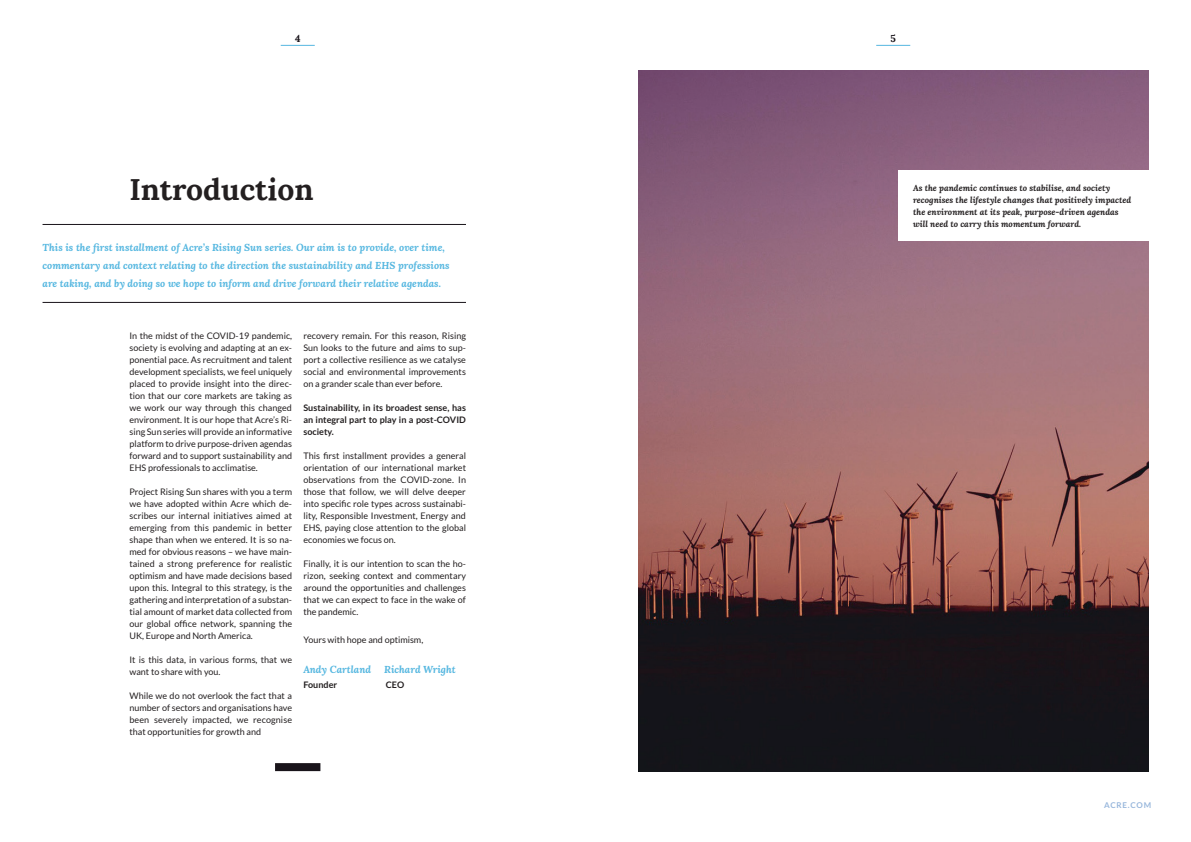
<style>
.page{position:relative;width:1191px;height:842px;background:#fff}
.page>*{position:absolute;margin:0;border:0;box-sizing:border-box;transform-origin:0 0}
.t1{font:700 30px "Lora";color:#231f20}
.t2{font:italic 700 10px/18px "Lora";color:#55b7e0}
.t3{font:700 10px "Lora";color:#19141a}
.t4{font:9px/12px "Lato";color:#231f20;text-align:justify}
.t5{font:700 9px/12px "Lato";color:#231f20;text-align:justify}
.t6{font:italic 700 8.5px/12px "Lora";color:#231f20}
.t7{font:700 8px "Lato";letter-spacing:.1em;color:#98b7dc}
</style>
<div class="page">
<img style="left:638px;top:71px;width:510px;height:700px">
<hr style="left:876px;top:45px;width:34px;height:1px;background:#55b7e0">
<hr style="left:281px;top:45px;width:34px;height:1px;background:#55b7e0">
<div style="left:275px;top:763px;width:45px;height:8px;background:#19141a"></div>
<hr style="left:43px;top:302px;width:423px;height:1px;background:#19141a">
<hr style="left:43px;top:224px;width:423px;height:1px;background:#19141a">
<div style="left:899px;top:170px;width:292px;height:71px;background:#fff"></div>
<p class="t3" style="left:295px;top:30px;width:7px">4</p>
<p class="t3" style="left:890px;top:30px;width:7px">5</p>
<h1 class="t1" style="left:129px;top:164px;width:185px">Introduction</h1>
<p class="t6" style="left:913px;top:182px;width:220px">As the pandemic continues to stabilise, and society recognises the lifestyle changes that positively impacted the environment at its peak, purpose-driven agendas will need to carry this momentum forward.</p>
<p class="t2" style="left:43px;top:238px;width:409px">This is the first installment of Acre’s Rising Sun series. Our aim is to provide, over time, commentary and context relating to the direction the sustainability and EHS professions are taking, and by doing so we hope to inform and drive forward their relative agendas.</p>
<p class="t4" style="left:129px;top:329px;width:164px">In the midst of the COVID-19 pandemic, society is evolving and adapting at an ex&shy;ponential pace. As recruitment and talent development specialists, we feel uniquely placed to provide insight into the direc&shy;tion that our core markets are taking as we work our way through this changed environment. It is our hope that Acre’s Ri&shy;sing Sun series will provide an informative platform to drive purpose-driven agendas forward and to support sustainability and EHS professionals to acclimatise.</p>
<p class="t4" style="left:129px;top:485px;width:164px">Project Rising Sun shares with you a term we have adopted within Acre which de&shy;scribes our internal initiatives aimed at emerging from this pandemic in better shape than when we entered. It is so na&shy;med for obvious reasons – we have main&shy;tained a strong preference for realistic optimism and have made decisions based upon this. Integral to this strategy, is the gathering and interpretation of a substan&shy;tial amount of market data collected from our global office network, spanning the UK, Europe and North America.</p>
<p class="t4" style="left:129px;top:653px;width:164px">It is this data, in various forms, that we want to share with you.</p>
<p class="t4" style="left:129px;top:689px;width:164px">While we do not overlook the fact that a number of sectors and organisations have been severely impacted, we recognise that opportunities for growth and</p>
<p class="t4" style="left:303px;top:329px;width:164px">recovery remain. For this reason, Rising Sun looks to the future and aims to sup&shy;port a collective resilience as we catalyse social and environmental improvements on a grander scale than ever before.</p>
<p class="t5" style="left:303px;top:401px;width:164px">Sustainability, in its broadest sense, has an integral part to play in a post-COVID society.</p>
<p class="t4" style="left:303px;top:449px;width:164px">This first installment provides a general orientation of our international market observations from the COVID-zone. In those that follow, we will delve deeper into specific role types across sustainabi&shy;lity, Responsible Investment, Energy and EHS, paying close attention to the global economies we focus on.</p>
<p class="t4" style="left:303px;top:557px;width:164px">Finally, it is our intention to scan the ho&shy;rizon, seeking context and commentary around the opportunities and challenges that we can expect to face in the wake of the pandemic.</p>
<p class="t4" style="left:303px;top:633px;width:121px">Yours with hope and optimism,</p>
<p class="t2" style="left:303px;top:660px;width:69px">Andy Cartland</p>
<p class="t2" style="left:384px;top:660px;width:73px">Richard Wright</p>
<p class="t5" style="left:303px;top:678px;width:35px">Founder</p>
<p class="t5" style="left:386px;top:678px;width:20px">CEO</p>
<p class="t7" style="left:1104px;top:800px;width:49px">ACRE.COM</p>
</div>
